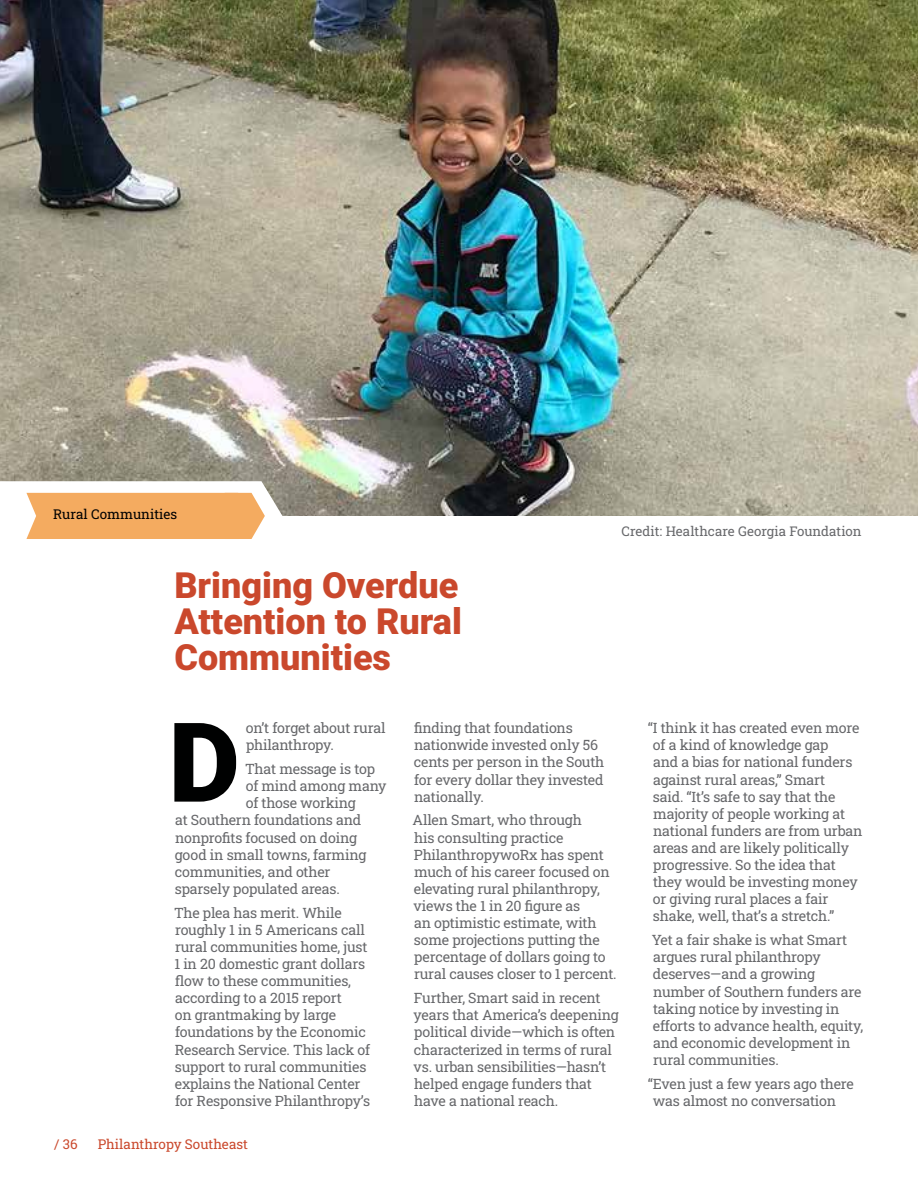
<style>
.page{position:relative;width:918px;height:1188px;background:#fff}
.page>*{position:absolute;margin:0;border:0;box-sizing:border-box;transform-origin:0 0}
.t1{font:900 110.4px "Roboto";color:#000101}
.t2{font:900 36px/36px "Roboto";color:#ca482c;text-align:justify}
.t3{font:14.25px/17.1px "Roboto Slab";letter-spacing:-.015em;color:#67686b}
.t4{font:13.5px "Roboto Slab";color:#ca482c}
.t5{font:13.5px "Roboto Slab";color:#000}
.t6{font:13.35px "Roboto Slab";color:#67686b}
</style>
<div class="page">
<img style="left:0;top:0;width:918px;height:516px">
<svg style="left:0;top:481px;width:285px;height:58px"></svg>
<p class="t5" style="left:53px;top:505px;width:126px">Rural Communities</p>
<h2 class="t2" style="left:174px;top:566px;width:289px">Bringing Overdue Attention to Rural Communities</h2>
<p class="t6" style="left:622px;top:522px;width:242px">Credit: Healthcare Georgia Foundation</p>
<h1 class="t1" style="left:168px;top:685px;width:73px">D</h1>
<p class="t3" style="left:246px;top:719px;width:141px">on’t forget about rural philanthropy.</p>
<p class="t3" style="left:245px;top:760px;width:131px">That message is top</p>
<p class="t3" style="left:246px;top:777px;width:142px">of mind among many</p>
<p class="t3" style="left:246px;top:794px;width:112px">of those working</p>
<p class="t3" style="left:175px;top:811px;width:188px">at Southern foundations and</p>
<p class="t3" style="left:175px;top:828px;width:184px">nonprofits focused on doing</p>
<p class="t3" style="left:175px;top:846px;width:193px">good in small towns, farming</p>
<p class="t3" style="left:175px;top:863px;width:157px">communities, and other</p>
<p class="t3" style="left:175px;top:880px;width:167px">sparsely populated areas.</p>
<p class="t3" style="left:174px;top:904px;width:198px">The plea has merit. While roughly 1 in 5 Americans call rural communities home, just<br>1 in 20 domestic grant dollars flow to these communities, according to a 2015 report<br>on grantmaking by large foundations by the Economic<br>Research Service. This lack of support to rural communities explains the National Center for Responsive Philanthropy’s</p>
<p class="t4" style="left:54px;top:1135px;width:25px">/ 36</p>
<p class="t4" style="left:98px;top:1135px;width:152px">Philanthropy Southeast</p>
<p class="t3" style="left:414px;top:719px;width:192px">finding that foundations nationwide invested only 56 cents per person in the South for every dollar they invested nationally.</p>
<p class="t3" style="left:413px;top:811px;width:206px">Allen Smart, who through<br>his consulting practice<br>PhilanthropywoRx has spent much of his career focused on elevating rural philanthropy, views the 1 in 20 figure as<br>an optimistic estimate, with some projections putting the percentage of dollars going to rural causes closer to 1 percent.</p>
<p class="t3" style="left:414px;top:989px;width:207px">Further, Smart said in recent years that America’s deepening political divide—which is often characterized in terms of rural vs. urban sensibilities—hasn’t helped engage funders that have a national reach.</p>
<p class="t3" style="left:653px;top:719px;width:211px;text-indent:-5px">“I think it has created even more of a kind of knowledge gap<br>and a bias for national funders against rural areas,” Smart<br>said. “It’s safe to say that the majority of people working at national funders are from urban areas and are likely politically progressive. So the idea that they would be investing money or giving rural places a fair shake, well, that’s a stretch.”</p>
<p class="t3" style="left:652px;top:931px;width:213px">Yet a fair shake is what Smart argues rural philanthropy deserves—and a growing number of Southern funders are taking notice by investing in efforts to advance health, equity, and economic development in rural communities.</p>
<p class="t3" style="left:653px;top:1075px;width:203px;text-indent:-5px">“Even just a few years ago there was almost no conversation</p>
</div>
